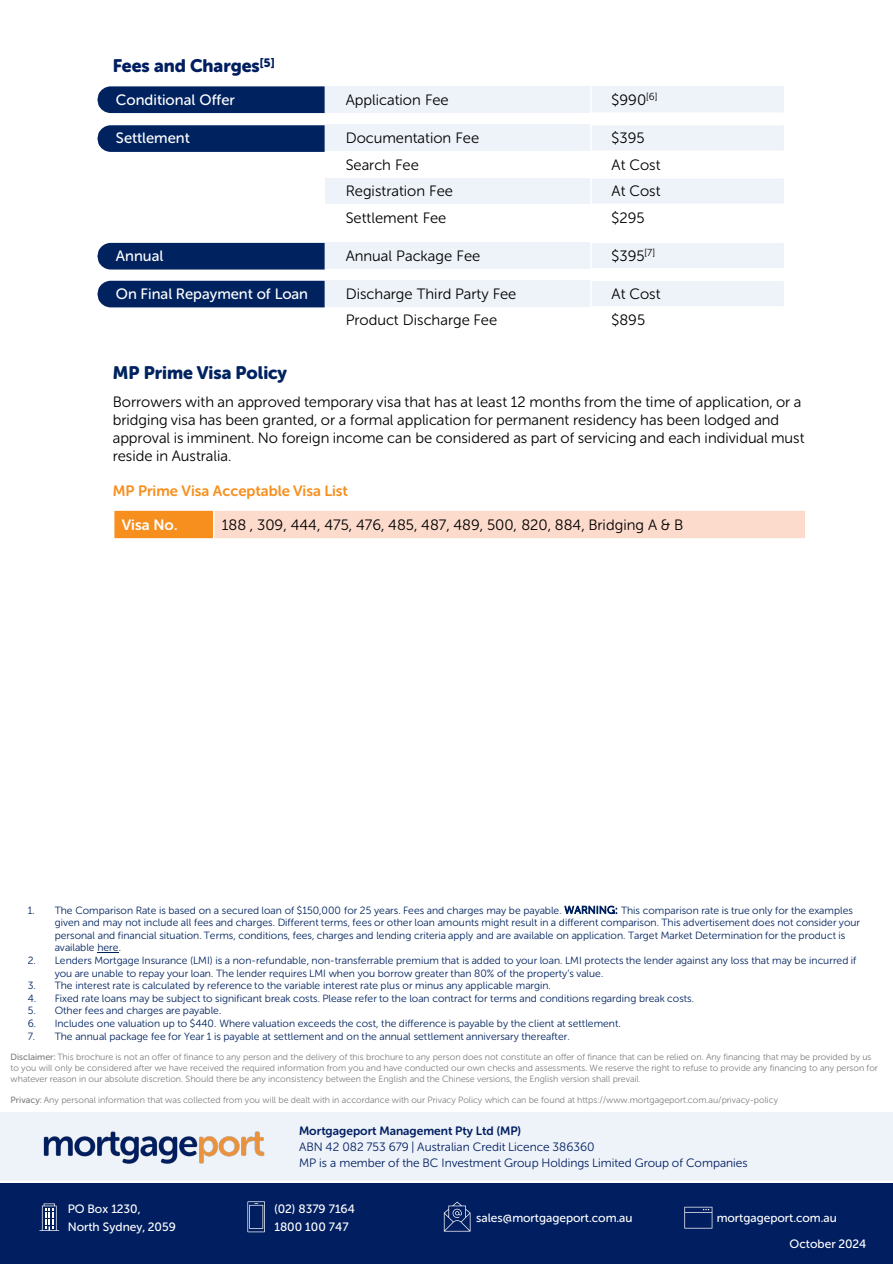
<style>
.page{position:relative;width:893px;height:1264px;background:#fff}
.page>*{position:absolute;margin:0;border:0;box-sizing:border-box;transform-origin:0 0}
.t1{font:18px "Museo Sans Rounded 900";color:#001e60}
.t2{font:18px "Museo Sans Rounded 900";letter-spacing:-.005em;color:#002360}
.t3{font:15px/18px "Museo Sans Rounded 300";color:#000}
.t4{font:15px "Museo Sans Rounded 500";color:#fff}
.t5{font:15px "Museo Sans Rounded 700";color:#f78f1e}
.t6{font:15px "Museo Sans Rounded 700";color:#fff}
.t7{font:12px/16px "Museo Sans Rounded 300";color:#001e60}
.t8{font:12px/17.4px "Museo Sans Rounded 500";color:#fff}
.t9{font:12px "Museo Sans Rounded 700";color:#001e60}
.t10{font:10.5px/12.6px "Museo Sans Rounded 300";letter-spacing:.005em;color:#002360}
.t11{font:9px/10.5px "Museo Sans Rounded 300";color:#7f7f7f}
.s1{font-family:"Museo Sans Rounded 500"}
</style>
<div class="page">
<div style="left:0;top:1183px;width:892px;height:80px;background:#001e60"></div>
<svg style="left:41px;top:1203px;width:16px;height:27px"></svg>
<svg style="left:247px;top:1201px;width:18px;height:30px"></svg>
<svg style="left:444px;top:1201px;width:26px;height:30px"></svg>
<svg style="left:684px;top:1206px;width:28px;height:22px"></svg>
<div style="left:0;top:1111px;width:892px;height:68px;background:#eef3f9"></div>
<img style="left:43px;top:1131px;width:222px;height:33px">
<div style="left:97px;top:86px;width:227px;height:27px;background:#002360"></div>
<svg style="left:97px;top:125px;width:227px;height:27px;background:#062864"></svg>
<div style="left:97px;top:243px;width:227px;height:26px;background:#002360"></div>
<div style="left:97px;top:281px;width:227px;height:26px;background:#002360"></div>
<div style="left:325px;top:87px;width:266px;height:26px;background:#eef3f9"></div>
<div style="left:591px;top:87px;width:192px;height:26px;background:#eef3f9"></div>
<div style="left:325px;top:125px;width:266px;height:26px;background:#eef3f9"></div>
<div style="left:591px;top:125px;width:192px;height:26px;background:#eef3f9"></div>
<div style="left:325px;top:178px;width:266px;height:26px;background:#eef3f9"></div>
<div style="left:591px;top:178px;width:192px;height:26px;background:#eef3f9"></div>
<div style="left:325px;top:242px;width:266px;height:27px;background:#eef3f9"></div>
<div style="left:591px;top:242px;width:192px;height:27px;background:#eef3f9"></div>
<div style="left:325px;top:280px;width:266px;height:27px;background:#eef3f9"></div>
<div style="left:591px;top:280px;width:192px;height:27px;background:#eef3f9"></div>
<hr style="left:590px;top:87px;width:1px;height:247px;background:#fff">
<hr style="left:590px;top:112px;width:193px;height:2px;background:#fff">
<hr style="left:590px;top:150px;width:193px;height:2px;background:#fff">
<hr style="left:590px;top:203px;width:193px;height:2px;background:#fff">
<hr style="left:590px;top:241px;width:193px;height:2px;background:#fff">
<hr style="left:590px;top:268px;width:193px;height:1px;background:#fff">
<hr style="left:590px;top:279px;width:193px;height:2px;background:#fff">
<hr style="left:590px;top:306px;width:193px;height:1px;background:#fff">
<div style="left:114px;top:510px;width:100px;height:29px;background:#f78f1e"></div>
<div style="left:214px;top:510px;width:591px;height:29px;background:#fcdbcc"></div>
<hr style="left:213px;top:509px;width:1px;height:30px;background:#fff">
<hr style="left:113px;top:538px;width:693px;height:1px;background:#fff">
<p class="t1" style="left:113px;top:56px;width:163px">Fees and Charges<sup>[5]</sup></p>
<p class="t4" style="left:116px;top:92px;width:120px">Conditional Offer</p>
<p class="t3" style="left:346px;top:91px;width:104px">Application Fee</p>
<p class="t3" style="left:611px;top:91px;width:47px">$990<sup>[6]</sup></p>
<p class="t4" style="left:116px;top:130px;width:75px">Settlement</p>
<p class="t3" style="left:346px;top:129px;width:135px">Documentation Fee</p>
<p class="t3" style="left:611px;top:129px;width:35px">$395</p>
<p class="t3" style="left:346px;top:155px;width:75px">Search Fee</p>
<p class="t3" style="left:611px;top:155px;width:50px">At Cost</p>
<p class="t3" style="left:346px;top:182px;width:109px">Registration Fee</p>
<p class="t3" style="left:611px;top:182px;width:50px">At Cost</p>
<p class="t3" style="left:346px;top:208px;width:102px">Settlement Fee</p>
<p class="t3" style="left:611px;top:208px;width:35px">$295</p>
<p class="t4" style="left:116px;top:247px;width:49px">Annual</p>
<p class="t3" style="left:346px;top:246px;width:136px">Annual Package Fee</p>
<p class="t3" style="left:611px;top:246px;width:45px">$395<sup>[7]</sup></p>
<p class="t4" style="left:116px;top:285px;width:194px">On Final Repayment of Loan</p>
<p class="t3" style="left:346px;top:284px;width:172px">Discharge Third Party Fee</p>
<p class="t3" style="left:611px;top:284px;width:50px">At Cost</p>
<p class="t3" style="left:346px;top:311px;width:153px">Product Discharge Fee</p>
<p class="t3" style="left:611px;top:311px;width:35px">$895</p>
<p class="t2" style="left:113px;top:362px;width:176px">MP Prime Visa Policy</p>
<p class="t3" style="left:113px;top:393px;width:693px">Borrowers with an approved temporary visa that has at least 12 months from the time of application, or a bridging visa has been granted, or a formal application for permanent residency has been lodged and approval is imminent. No foreign income can be considered as part of servicing and each individual must reside in Australia.</p>
<p class="t5" style="left:113px;top:483px;width:237px">MP Prime Visa Acceptable Visa List</p>
<p class="t6" style="left:122px;top:516px;width:57px">Visa No.</p>
<p class="t3" style="left:222px;top:515px;width:463px">188 , 309, 444, 475, 476, 485, 487, 489, 500, 820, 884, Bridging A &amp; B</p>
<p class="t10" style="left:55px;top:903px;width:806px;text-indent:-27px">1. The Comparison Rate is based on a secured loan of $150,000 for 25 years. Fees and charges may be payable. WARNING: This comparison rate is true only for the examples given and may not include all fees and charges. Different terms, fees or other loan amounts might result in a different comparison. This advertisement does not consider your personal and financial situation. Terms, conditions, fees, charges and lending criteria apply and are available on application. Target Market Determination for the product is available here.</p>
<p class="t10" style="left:55px;top:953px;width:803px;text-indent:-27px">2. Lenders Mortgage Insurance (LMI) is a non-refundable, non-transferrable premium that is added to your loan. LMI protects the lender against any loss that may be incurred if you are unable to repay your loan. The lender requires LMI when you borrow greater than 80% of the property’s value.</p>
<p class="t10" style="left:28px;top:979px;width:524px">3. The interest rate is calculated by reference to the variable interest rate plus or minus any applicable margin.</p>
<p class="t10" style="left:28px;top:991px;width:667px">4. Fixed rate loans may be subject to significant break costs. Please refer to the loan contract for terms and conditions regarding break costs.</p>
<p class="t10" style="left:28px;top:1004px;width:195px">5. Other fees and charges are payable.</p>
<p class="t10" style="left:28px;top:1016px;width:594px">6. Includes one valuation up to $440. Where valuation exceeds the cost, the difference is payable by the client at settlement.</p>
<p class="t10" style="left:28px;top:1029px;width:543px">7. The annual package fee for Year 1 is payable at settlement and on the annual settlement anniversary thereafter.</p>
<p class="t11" style="left:11px;top:1051px;width:868px"><span class="s1">Disclaimer:</span> This brochure is not an offer of finance to any person and the delivery of this brochure to any person does not constitute an offer of finance that can be relied on. Any financing that may be provided by us to you will only be considered after we have received the required information from you and have conducted our own checks and assessments. We reserve the right to refuse to provide any financing to any person for whatever reason in our absolute discretion. Should there be any inconsistency between the English and the Chinese versions, the English version shall prevail.</p>
<p class="t11" style="left:11px;top:1094px;width:769px"><span class="s1">Privacy:</span> Any personal information that was collected from you will be dealt with in accordance with our Privacy Policy which can be found at https://www.mortgageport.com.au/privacy-policy</p>
<p class="t9" style="left:299px;top:1124px;width:223px">Mortgageport Management Pty Ltd (MP)</p>
<p class="t7" style="left:299px;top:1138px;width:450px">ABN 42 082 753 679 | Australian Credit Licence 386360<br>MP is a member of the BC Investment Group Holdings Limited Group of Companies</p>
<p class="t8" style="left:68px;top:1200px;width:110px">PO Box 1230,<br>North Sydney, 2059</p>
<p class="t8" style="left:274px;top:1200px;width:82px">(02) 8379 7164<br>1800 100 747</p>
<p class="t8" style="left:476px;top:1208px;width:158px">sales@mortgageport.com.au</p>
<p class="t8" style="left:789px;top:1204px;width:78px;line-height:25.8px;text-indent:-73px">mortgageport.com.au<br>October 2024</p>
</div>
